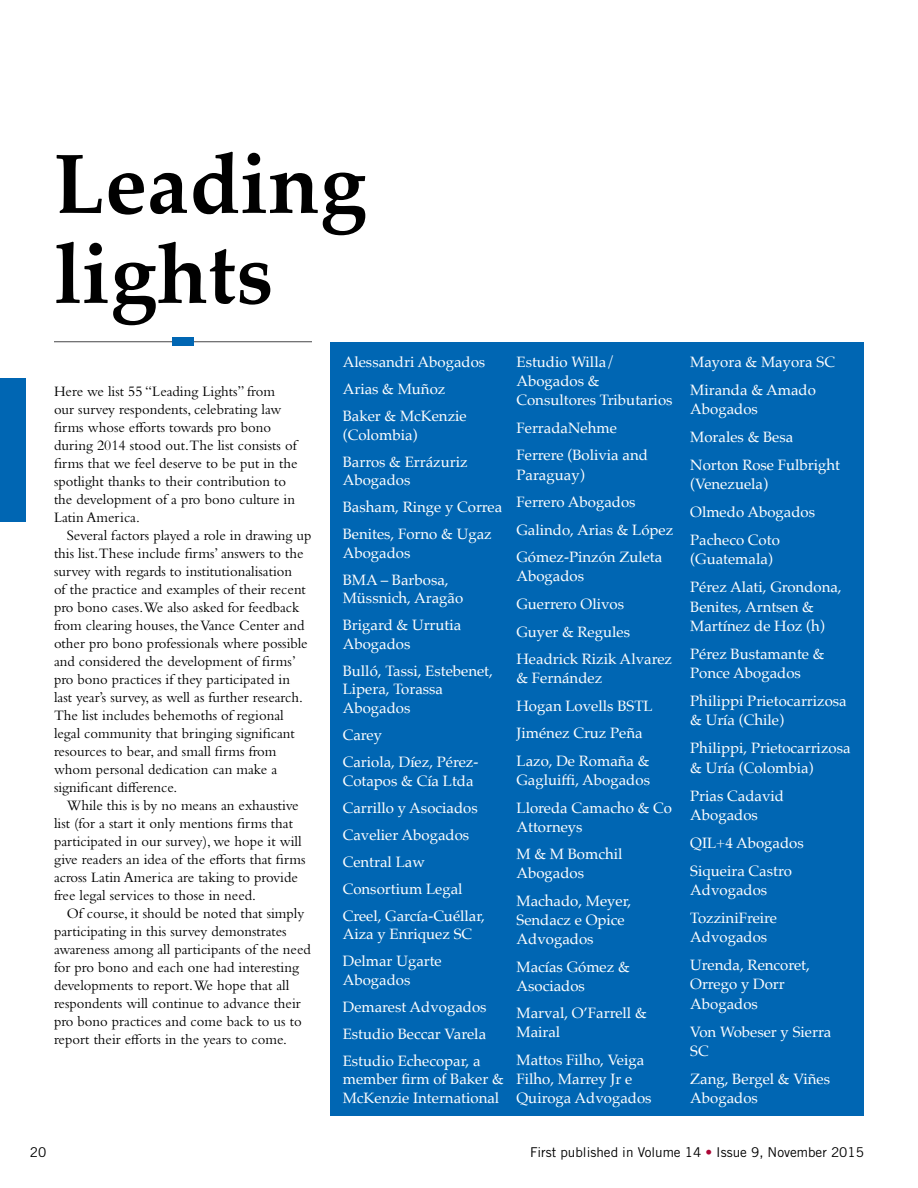
<style>
.page{position:relative;width:918px;height:1188px;background:#fff}
.page>*{position:absolute;margin:0;border:0;box-sizing:border-box;transform-origin:0 0}
.t1{font:700 84px/90px "Palatino Linotype";color:#000}
.Box_out{font:15px/19.4px "Palatino";color:#fff}
.Body{font:15px/18px "Bembo Std";color:#000}
.First{font:15px/18px "Bembo Std";color:#000}
.t2{font:13.5px "Trade Gothic LT Std";color:#000}
.s1{color:#ab0635}
</style>
<div class="page">
<hr style="left:54px;top:341px;width:258px;height:1px;background:#474749">
<div style="left:172px;top:338px;width:22px;height:8px;background:#0066b3"></div>
<div style="left:0;top:378px;width:26px;height:144px;background:#0066b3"></div>
<div style="left:330px;top:342px;width:534px;height:774px;background:#0066b3"></div>
<p class="t1" style="left:54px;top:136px;width:314px">Leading lights</p>
<p class="First" style="left:54px;top:382px;width:245px">Here we list 55 “Leading Lights” from our survey respondents, celebrating law firms whose efforts towards pro bono during 2014 stood out.The list consists of firms that we feel deserve to be put in the spotlight thanks to their contribution to the development of a pro bono culture in Latin America.</p>
<p class="Body" style="left:54px;top:526px;width:259px;text-indent:13px">Several factors played a role in drawing up this list.These include firms’ answers to the survey with regards to institutionalisation<br>of the practice and examples of their recent pro bono cases.We also asked for feedback from clearing houses, the Vance Center and other pro bono professionals where possible and considered the development of firms’ pro bono practices if they participated in last year’s survey, as well as further research.<br>The list includes behemoths of regional legal community that bringing significant resources to bear, and small firms from whom personal dedication can make a significant difference.</p>
<p class="Body" style="left:54px;top:796px;width:253px;text-indent:13px">While this is by no means an exhaustive list (for a start it only mentions firms that participated in our survey), we hope it will give readers an idea of the efforts that firms across Latin America are taking to provide free legal services to those in need.</p>
<p class="Body" style="left:54px;top:904px;width:258px;text-indent:13px">Of course, it should be noted that simply participating in this survey demonstrates awareness among all participants of the need for pro bono and each one had interesting developments to report.We hope that all respondents will continue to advance their pro bono practices and come back to us to report their efforts in the years to come.</p>
<p class="Box_out" style="left:343px;top:352px;width:144px">Alessandri Abogados</p>
<p class="Box_out" style="left:343px;top:379px;width:104px">Arias &amp; Muñoz</p>
<p class="Box_out" style="left:343px;top:407px;width:125px;line-height:18.5px">Baker &amp; McKenzie (Colombia)</p>
<p class="Box_out" style="left:343px;top:452px;width:126px;line-height:18.5px">Barros &amp; Errázuriz<br>Abogados</p>
<p class="Box_out" style="left:343px;top:497px;width:161px">Basham, Ringe y Correa</p>
<p class="Box_out" style="left:343px;top:525px;width:150px;line-height:18.5px">Benites, Forno &amp; Ugaz<br>Abogados</p>
<p class="Box_out" style="left:343px;top:570px;width:122px;line-height:18.5px">BMA – Barbosa,<br>Müssnich, Aragão</p>
<p class="Box_out" style="left:343px;top:616px;width:120px;line-height:18.5px">Brigard &amp; Urrutia<br>Abogados</p>
<p class="Box_out" style="left:343px;top:662px;width:152px;line-height:18.5px">Bulló, Tassi, Estebenet,<br>Lipera, Torassa<br>Abogados</p>
<p class="Box_out" style="left:343px;top:725px;width:41px">Carey</p>
<p class="Box_out" style="left:343px;top:753px;width:137px;line-height:18.5px">Cariola, Díez, Pérez-<br>Cotapos &amp; Cía Ltda</p>
<p class="Box_out" style="left:343px;top:798px;width:137px">Carrillo y Asociados</p>
<p class="Box_out" style="left:343px;top:825px;width:128px">Cavelier Abogados</p>
<p class="Box_out" style="left:343px;top:852px;width:84px">Central Law</p>
<p class="Box_out" style="left:343px;top:879px;width:121px">Consortium Legal</p>
<p class="Box_out" style="left:343px;top:906px;width:144px;line-height:18.5px">Creel, García-Cuéllar,<br>Aiza y Enriquez SC</p>
<p class="Box_out" style="left:343px;top:952px;width:101px;line-height:18.5px">Delmar Ugarte<br>Abogados</p>
<p class="Box_out" style="left:343px;top:997px;width:145px">Demarest Advogados</p>
<p class="Box_out" style="left:343px;top:1024px;width:145px">Estudio Beccar Varela</p>
<p class="Box_out" style="left:343px;top:1051px;width:162px;line-height:18.5px">Estudio Echecopar, a member firm of Baker &amp;<br>McKenzie International</p>
<p class="Box_out" style="left:517px;top:352px;width:158px">Estudio Willa/<br>Abogados &amp;<br>Consultores Tributarios</p>
<p class="Box_out" style="left:517px;top:418px;width:102px">FerradaNehme</p>
<p class="Box_out" style="left:517px;top:446px;width:133px">Ferrere (Bolivia and<br>Paraguay)</p>
<p class="Box_out" style="left:517px;top:492px;width:121px">Ferrero Abogados</p>
<p class="Box_out" style="left:517px;top:520px;width:158px">Galindo, Arias &amp; López</p>
<p class="Box_out" style="left:517px;top:548px;width:147px">Gómez-Pinzón Zuleta<br>Abogados</p>
<p class="Box_out" style="left:517px;top:594px;width:109px">Guerrero Olivos</p>
<p class="Box_out" style="left:517px;top:622px;width:115px">Guyer &amp; Regules</p>
<p class="Box_out" style="left:517px;top:649px;width:157px">Headrick Rizik Alvarez &amp; Fernández</p>
<p class="Box_out" style="left:517px;top:696px;width:138px">Hogan Lovells BSTL</p>
<p class="Box_out" style="left:517px;top:724px;width:128px">Jiménez Cruz Peña</p>
<p class="Box_out" style="left:517px;top:751px;width:135px">Lazo, De Romaña &amp;<br>Gagluiffi, Abogados</p>
<p class="Box_out" style="left:517px;top:798px;width:157px">Lloreda Camacho &amp; Co<br>Attorneys</p>
<p class="Box_out" style="left:517px;top:845px;width:108px">M &amp; M Bomchil<br>Abogados</p>
<p class="Box_out" style="left:517px;top:891px;width:116px">Machado, Meyer,<br>Sendacz e Opice<br>Advogados</p>
<p class="Box_out" style="left:517px;top:957px;width:115px">Macías Gómez &amp;<br>Asociados</p>
<p class="Box_out" style="left:517px;top:1004px;width:132px">Marval, O’Farrell &amp;<br>Mairal</p>
<p class="Box_out" style="left:517px;top:1050px;width:137px">Mattos Filho, Veiga<br>Filho, Marrey Jr e<br>Quiroga Advogados</p>
<p class="Box_out" style="left:690px;top:352px;width:146px">Mayora &amp; Mayora SC</p>
<p class="Box_out" style="left:690px;top:380px;width:127px">Miranda &amp; Amado<br>Abogados</p>
<p class="Box_out" style="left:690px;top:427px;width:105px">Morales &amp; Besa</p>
<p class="Box_out" style="left:690px;top:455px;width:151px">Norton Rose Fulbright (Venezuela)</p>
<p class="Box_out" style="left:690px;top:502px;width:126px">Olmedo Abogados</p>
<p class="Box_out" style="left:690px;top:530px;width:91px">Pacheco Coto (Guatemala)</p>
<p class="Box_out" style="left:690px;top:577px;width:153px">Pérez Alati, Grondona,<br>Benites, Arntsen &amp;<br>Martínez de Hoz (h)</p>
<p class="Box_out" style="left:690px;top:644px;width:136px">Pérez Bustamante &amp;<br>Ponce Abogados</p>
<p class="Box_out" style="left:690px;top:691px;width:158px">Philippi Prietocarrizosa &amp; Uría (Chile)</p>
<p class="Box_out" style="left:690px;top:738px;width:162px">Philippi, Prietocarrizosa &amp; Uría (Colombia)</p>
<p class="Box_out" style="left:690px;top:786px;width:95px">Prias Cadavid<br>Abogados</p>
<p class="Box_out" style="left:690px;top:833px;width:115px">QIL+4 Abogados</p>
<p class="Box_out" style="left:690px;top:861px;width:103px">Siqueira Castro<br>Advogados</p>
<p class="Box_out" style="left:690px;top:908px;width:88px">TozziniFreire<br>Advogados</p>
<p class="Box_out" style="left:690px;top:955px;width:121px">Urenda, Rencoret,<br>Orrego y Dorr<br>Abogados</p>
<p class="Box_out" style="left:690px;top:1022px;width:143px">Von Wobeser y Sierra<br>SC</p>
<p class="Box_out" style="left:690px;top:1069px;width:141px">Zang, Bergel &amp; Viñes<br>Abogados</p>
<p class="t2" style="left:30px;top:1144px;width:18px">20</p>
<p class="t2" style="left:530px;top:1144px;width:335px">First published in Volume 14 <span class="s1">•</span> Issue 9, November 2015</p>
</div>
